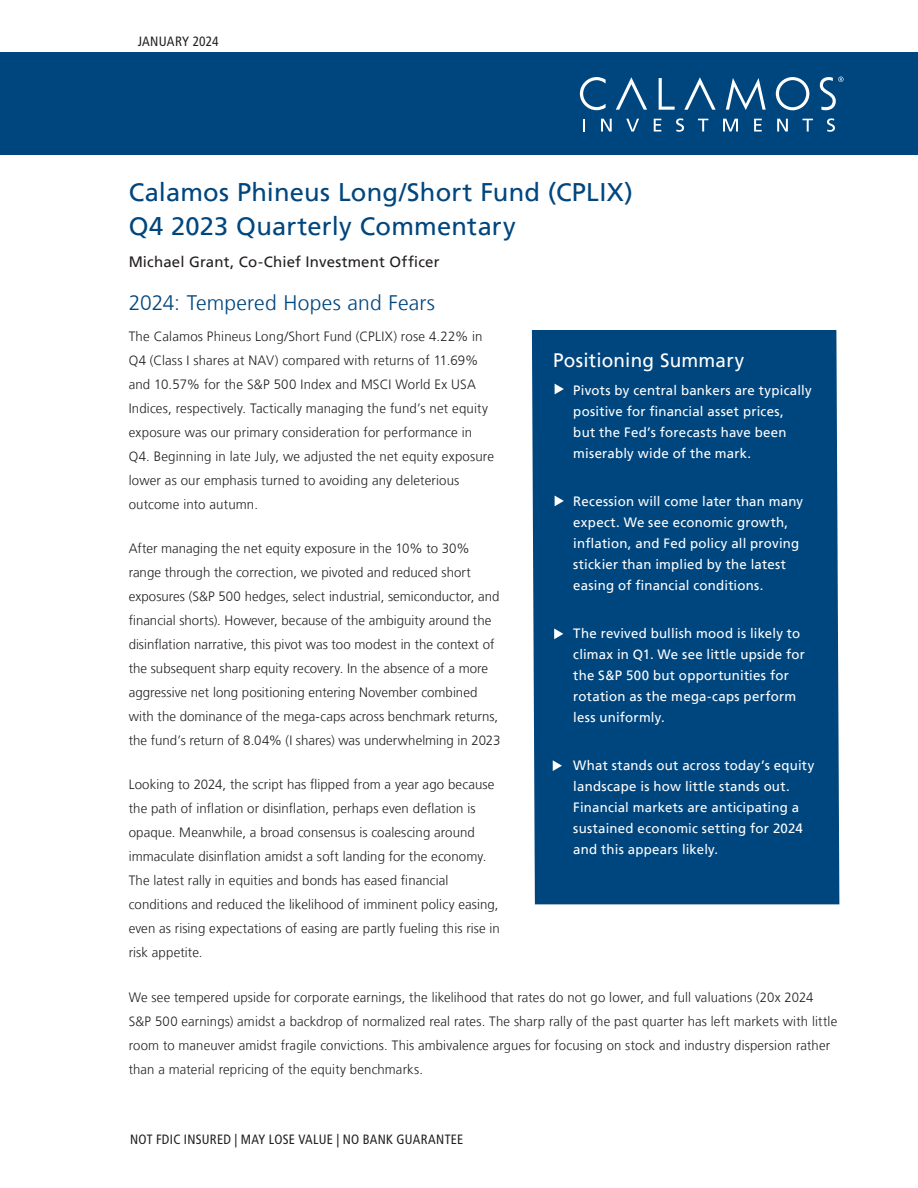
<style>
.page{position:relative;width:918px;height:1188px;background:#fff}
.page>*{position:absolute;margin:0;border:0;box-sizing:border-box;transform-origin:0 0}
.t1{font:25.5px/33.8px "Frutiger LT";letter-spacing:.01em;color:#00467e}
.t2{font:300 21px "Frutiger LT";letter-spacing:.01em;color:#00467e}
.t3{font:19.5px "Frutiger LT";letter-spacing:.01em;color:#fff}
.t4{font:15px "Frutiger LT";letter-spacing:.01em;color:#231f20}
.t5{font:300 13.5px/24px "Frutiger LT";letter-spacing:.01em;color:#231f20}
.t6{font:13.5px/21px "Frutiger LT";letter-spacing:.015em;color:#fff}
.t7{font:condensed 13.5px "Frutiger LT";letter-spacing:.02em;color:#231f20}
</style>
<div class="page">
<div style="left:0;top:53px;width:918px;height:102px;background:#00467e"></div>
<svg style="left:659px;top:78px;width:16px;height:32px"></svg>
<svg style="left:726px;top:78px;width:40px;height:32px"></svg>
<svg style="left:776px;top:77px;width:33px;height:33px"></svg>
<svg style="left:616px;top:77px;width:31px;height:33px"></svg>
<svg style="left:684px;top:77px;width:32px;height:33px"></svg>
<svg style="left:580px;top:77px;width:26px;height:33px"></svg>
<svg style="left:820px;top:77px;width:24px;height:34px"></svg>
<svg style="left:583px;top:119px;width:2px;height:13px"></svg>
<svg style="left:601px;top:119px;width:11px;height:13px"></svg>
<svg style="left:626px;top:119px;width:13px;height:13px"></svg>
<svg style="left:654px;top:119px;width:7px;height:13px"></svg>
<svg style="left:676px;top:118px;width:8px;height:14px"></svg>
<svg style="left:698px;top:119px;width:10px;height:13px"></svg>
<svg style="left:723px;top:119px;width:15px;height:13px"></svg>
<svg style="left:754px;top:119px;width:8px;height:13px"></svg>
<svg style="left:777px;top:119px;width:11px;height:13px"></svg>
<svg style="left:803px;top:119px;width:10px;height:13px"></svg>
<svg style="left:827px;top:118px;width:8px;height:14px"></svg>
<div style="left:532px;top:330px;width:307px;height:574px;background:#00467e"></div>
<svg style="left:555px;top:384px;width:9px;height:10px"></svg>
<svg style="left:555px;top:496px;width:9px;height:10px"></svg>
<svg style="left:554px;top:628px;width:9px;height:11px"></svg>
<svg style="left:553px;top:760px;width:9px;height:11px"></svg>
<p class="t7" style="left:138px;top:34px;width:83px">JANUARY 2024</p>
<h1 class="t1" style="left:129px;top:176px;width:506px">Calamos Phineus Long/Short Fund (CPLIX)<br>Q4 2023 Quarterly Commentary</h1>
<p class="t4" style="left:129px;top:253px;width:312px">Michael Grant, Co-Chief Investment Officer</p>
<h2 class="t2" style="left:129px;top:291px;width:308px">2024: Tempered Hopes and Fears</h2>
<p class="t5" style="left:129px;top:324px;width:367px">The Calamos Phineus Long/Short Fund (CPLIX) rose 4.22% in Q4 (Class I shares at NAV) compared with returns of 11.69% and 10.57% for the S&amp;P 500 Index and MSCI World Ex USA Indices, respectively. Tactically managing the fund’s net equity exposure was our primary consideration for performance in Q4. Beginning in late July, we adjusted the net equity exposure lower as our emphasis turned to avoiding any deleterious outcome into autumn.</p>
<p class="t5" style="left:129px;top:537px;width:373px">After managing the net equity exposure in the 10% to 30% range through the correction, we pivoted and reduced short exposures (S&amp;P 500 hedges, select industrial, semiconductor, and financial shorts). However, because of the ambiguity around the disinflation narrative, this pivot was too modest in the context of the subsequent sharp equity recovery. In the absence of a more aggressive net long positioning entering November combined with the dominance of the mega-caps across benchmark returns, the fund’s return of 8.04% (I shares) was underwhelming in 2023</p>
<p class="t5" style="left:129px;top:773px;width:373px">Looking to 2024, the script has flipped from a year ago because the path of inflation or disinflation, perhaps even deflation is opaque. Meanwhile, a broad consensus is coalescing around immaculate disinflation amidst a soft landing for the economy.<br>The latest rally in equities and bonds has eased financial conditions and reduced the likelihood of imminent policy easing, even as rising expectations of easing are partly fueling this rise in risk appetite.</p>
<p class="t5" style="left:129px;top:985px;width:710px">We see tempered upside for corporate earnings, the likelihood that rates do not go lower, and full valuations (20x 2024<br>S&amp;P 500 earnings) amidst a backdrop of normalized real rates. The sharp rally of the past quarter has left markets with little room to maneuver amidst fragile convictions. This ambivalence argues for focusing on stock and industry dispersion rather than a material repricing of the equity benchmarks.</p>
<h3 class="t3" style="left:553px;top:349px;width:193px">Positioning Summary</h3>
<p class="t6" style="left:573px;top:380px;width:240px">Pivots by central bankers are typically positive for financial asset prices,<br>but the Fed’s forecasts have been miserably wide of the mark.</p>
<p class="t6" style="left:573px;top:491px;width:231px">Recession will come later than many expect. We see economic growth, inflation, and Fed policy all proving stickier than implied by the latest easing of financial conditions.</p>
<p class="t6" style="left:573px;top:623px;width:233px">The revived bullish mood is likely to climax in Q1. We see little upside for the S&amp;P 500 but opportunities for rotation as the mega-caps perform less uniformly.</p>
<p class="t6" style="left:573px;top:755px;width:242px">What stands out across today’s equity landscape is how little stands out.<br>Financial markets are anticipating a sustained economic setting for 2024 and this appears likely.</p>
<p class="t7" style="left:130px;top:1132px;width:335px">NOT FDIC INSURED | MAY LOSE VALUE | NO BANK GUARANTEE</p>
</div>
